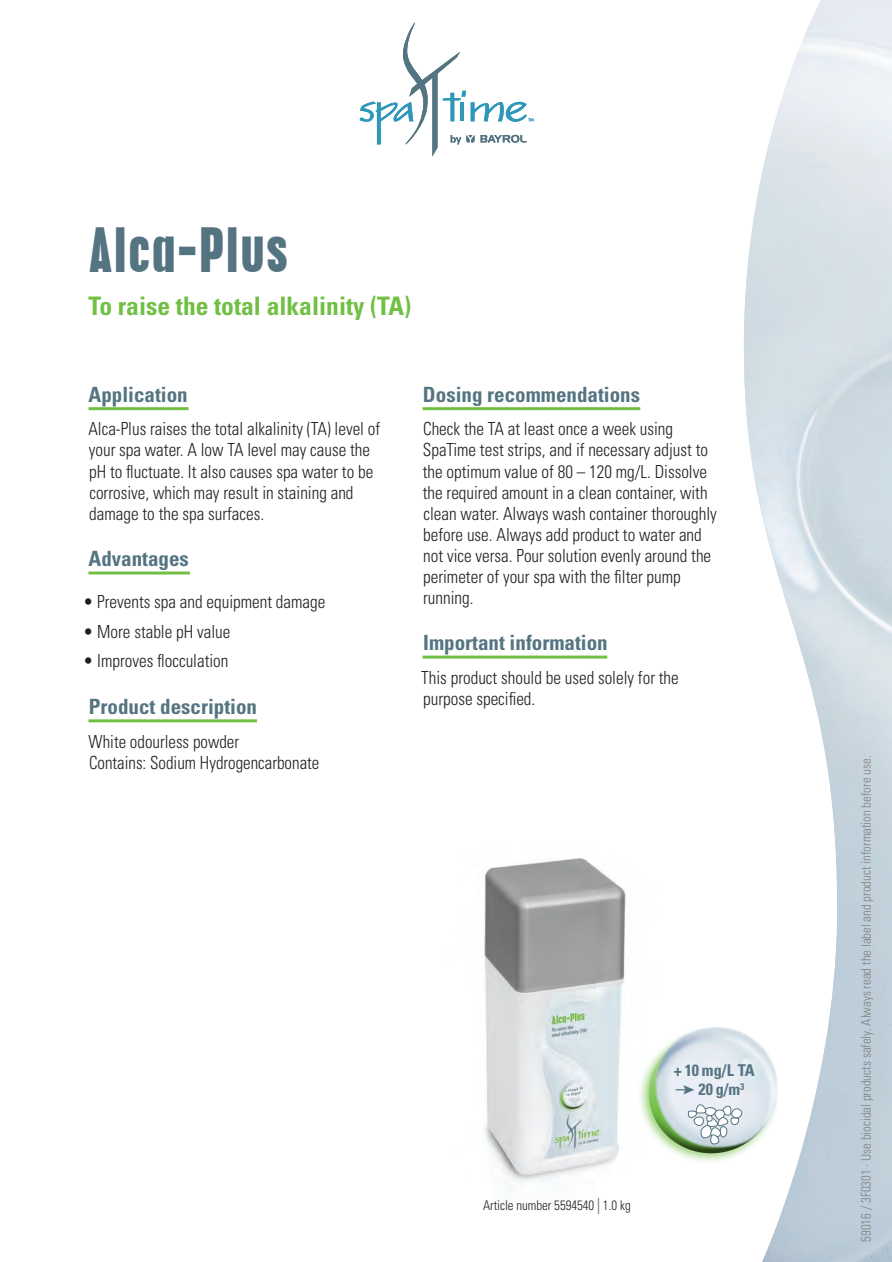
<style>
.page{position:relative;width:892px;height:1262px;background:#fff}
.page>*{position:absolute;margin:0;border:0;box-sizing:border-box;transform-origin:0 0}
.t1{font:54px "Cupido";letter-spacing:.025em;color:#557482;scale:.9 1}
.t2{font:700 condensed 25.5px "Univers LT Std";color:#71bf44}
.t3{font:700 condensed 21px "Univers LT Std";color:#557482}
.t4{font:300 condensed 18px/21px "Univers LT Std";color:#231f20;scale:.95 1}
.t5{font:300 condensed 18px/21px "Univers LT Std";color:#231f20;scale:.94 1}
.t6{font:700 condensed 16.2px/18.8px "Univers LT Std";color:#557482}
.t7{font:300 condensed 13.5px "Univers LT Std";color:#808285;scale:.95 1}
.t8{font:300 condensed 13.5px "Univers LT Std";color:#231f20;scale:.95 1}
.s1{font-family:"Vectora LT Std";font-weight:400;font-stretch:normal;font-size:16.2px;color:#557482}
</style>
<div class="page">
<img style="left:744px;top:0;width:147px;height:1261px">
<svg style="left:359px;top:23px;width:174px;height:133px"></svg>
<img style="left:484px;top:858px;width:142px;height:326px">
<hr style="left:88px;top:407px;width:100px;height:3px;background:#71bf44">
<hr style="left:88px;top:571px;width:102px;height:3px;background:#71bf44">
<hr style="left:88px;top:719px;width:169px;height:3px;background:#71bf44">
<hr style="left:422px;top:407px;width:218px;height:3px;background:#71bf44">
<hr style="left:422px;top:655px;width:185px;height:3px;background:#71bf44">
<img style="left:598px;top:926px;width:232px;height:289px">
<div style="left:693px;top:1116px;width:10px;height:9px;border:1px solid #557482;border-radius:50%"></div>
<div style="left:688px;top:1110px;width:8px;height:7px;background:#fff;border-radius:2px"></div>
<div style="left:687px;top:1110px;width:9px;height:7px;border:1px solid #557482;border-radius:2px"></div>
<svg style="left:695px;top:1103px;width:47px;height:41px"></svg>
<svg style="left:675px;top:1084px;width:19px;height:10px"></svg>
<h1 class="t1" style="left:88px;top:212px;width:223px">Alca-Plus</h1>
<h2 class="t2" style="left:88px;top:291px;width:324px">To raise the total alkalinity (TA)</h2>
<p class="t3" style="left:88px;top:381px;width:101px">Application</p>
<p class="t4" style="left:88px;top:418px;width:308px">Alca-Plus raises the total alkalinity (TA) level of your spa water. A low TA level may cause the pH to fluctuate. It also causes spa water to be corrosive, which may result in staining and damage to the spa surfaces.</p>
<p class="t3" style="left:88px;top:545px;width:102px">Advantages</p>
<p class="t4" style="left:83px;top:591px;width:256px">• Prevents spa and equipment damage</p>
<p class="t4" style="left:83px;top:621px;width:156px">• More stable pH value</p>
<p class="t4" style="left:83px;top:650px;width:154px">• Improves flocculation</p>
<p class="t3" style="left:89px;top:693px;width:170px">Product description</p>
<p class="t5" style="left:89px;top:730px;width:247px">White odourless powder<br>Contains: Sodium Hydrogencarbonate</p>
<p class="t3" style="left:423px;top:381px;width:218px">Dosing recommendations</p>
<p class="t4" style="left:422px;top:418px;width:311px">Check the TA at least once a week using SpaTime test strips, and if necessary adjust to the optimum value of 80 – 120 mg/L. Dissolve the required amount in a clean container, with clean water. Always wash container thoroughly before use. Always add product to water and not vice versa. Pour solution evenly around the perimeter of your spa with the filter pump running.</p>
<p class="t3" style="left:423px;top:629px;width:186px">Important information</p>
<p class="t4" style="left:421px;top:667px;width:272px">This product should be used solely for the purpose specified.</p>
<p class="t8" style="left:483px;top:1196px;width:157px">Article number 5594540 <span class="s1">|</span> 1.0 kg</p>
<p class="t6" style="left:698px;top:1060px;width:58px;text-indent:-25px">+ 10 mg/L TA<br>20 g/m<sup>3</sup></p>
<p class="t7" style="left:857px;top:1241px;width:513px;rotate:-90deg">59016 / 3F0301 · Use biocidal products safely. Always read the label and product information before use.</p>
</div>
